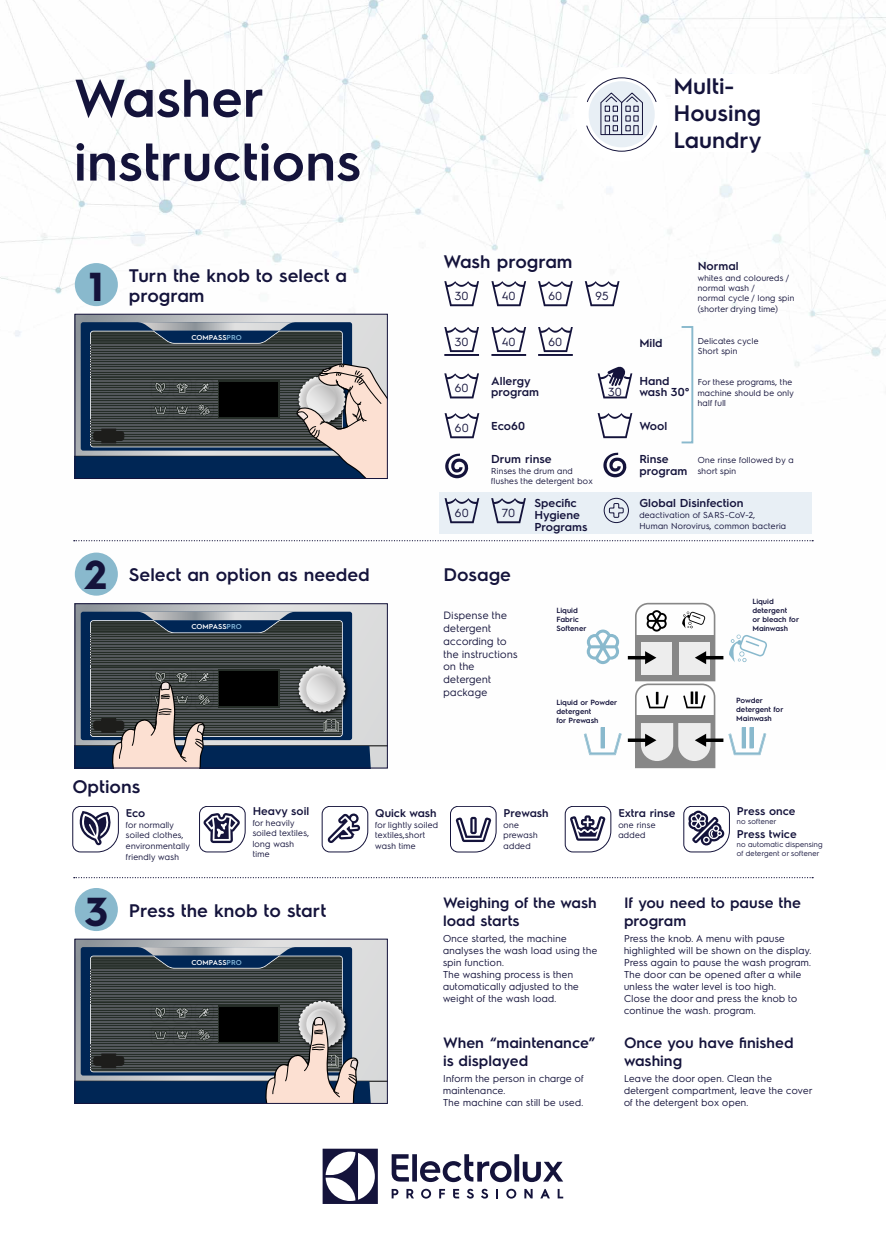
<style>
.page{position:relative;width:886px;height:1241px;background:#fff}
.page>*{position:absolute;margin:0;border:0;box-sizing:border-box;transform-origin:0 0}
.t1{font:600 53.12px/63.8px "Electrolux Sans";color:#14133b}
.t2{font:700 40.5px "Electrolux Sans";color:#14133b}
.t3{font:600 22.5px/27px "Electrolux Sans";color:#14133b}
.t4{font:600 18.25px/19.2px "Electrolux Sans";color:#14133b}
.t5{font:600 15px/18px "Electrolux Sans";color:#14133b}
.t6{font:11.75px "Electrolux Sans";color:#14133b}
.t7{font:600 11.56px/11.1px "Electrolux Sans";color:#14133b}
.t8{font:600 11.25px "Electrolux Sans";color:#14133b}
.t9{font:10.62px/12.8px "Electrolux Sans";color:#14133b}
.t10{font:10px/12px "Electrolux Sans";color:#14133b}
.t11{font:8.75px/10.5px "Electrolux Sans";color:#14133b}
.t12{font:8.69px/10.4px "Electrolux Sans";color:#14133b}
.t13{font:600 7.5px/9px "Electrolux Sans";color:#14133b}
.t14{font:7.5px/9px "Electrolux Sans";color:#14133b}
.t15{font:600 7.19px "Electrolux Sans";color:#fff}
.s1{color:#87badc}
</style>
<div class="page">
<img style="left:0;top:0;width:886px;height:769px">
<div style="left:439px;top:492px;width:373px;height:42px;background:#e8eff5"></div>
<div style="left:671px;top:74px;width:141px;height:77px;background:#fff"></div>
<svg style="left:323px;top:1148px;width:55px;height:55px"></svg>
<svg style="left:392px;top:1154px;width:171px;height:27px"></svg>
<svg style="left:558px;top:1188px;width:5px;height:10px"></svg>
<svg style="left:506px;top:1188px;width:10px;height:10px"></svg>
<svg style="left:496px;top:1189px;width:2px;height:9px"></svg>
<svg style="left:481px;top:1188px;width:7px;height:10px"></svg>
<svg style="left:467px;top:1188px;width:7px;height:10px"></svg>
<svg style="left:453px;top:1188px;width:6px;height:10px"></svg>
<svg style="left:439px;top:1188px;width:6px;height:10px"></svg>
<svg style="left:421px;top:1188px;width:10px;height:10px"></svg>
<svg style="left:406px;top:1188px;width:8px;height:10px"></svg>
<svg style="left:392px;top:1188px;width:6px;height:10px"></svg>
<svg style="left:540px;top:1189px;width:10px;height:9px"></svg>
<svg style="left:524px;top:1188px;width:9px;height:10px"></svg>
<svg style="left:74px;top:540px;width:739px;height:1px"></svg>
<svg style="left:74px;top:877px;width:739px;height:1px"></svg>
<div style="left:574px;top:67px;width:95px;height:95px;background:#fff;border-radius:50%"></div>
<svg style="left:586px;top:77px;width:71px;height:75px"></svg>
<div style="left:75px;top:263px;width:43px;height:43px;background:#89b9cd;border-radius:50%"></div>
<div style="left:75px;top:552px;width:43px;height:43px;background:#89b9cd;border-radius:50%"></div>
<div style="left:75px;top:887px;width:43px;height:43px;background:#89b9cd;border-radius:50%"></div>
<svg style="left:77px;top:316px;width:308px;height:6px;background:#c3c5c7"></svg>
<svg style="left:77px;top:322px;width:308px;height:154px;background:#545c65"></svg>
<div style="left:75px;top:314px;width:312px;height:164px;border:1px solid #14133b"></div>
<svg style="left:77px;top:605px;width:308px;height:6px;background:#c3c5c7"></svg>
<svg style="left:77px;top:611px;width:308px;height:155px;background:#5a626a"></svg>
<div style="left:75px;top:603px;width:312px;height:165px;border:1px solid #14133b"></div>
<svg style="left:77px;top:940px;width:308px;height:6px;background:#c3c5c7"></svg>
<svg style="left:77px;top:946px;width:308px;height:155px;background:#596168"></svg>
<div style="left:75px;top:938px;width:312px;height:165px;border:1px solid #14133b"></div>
<svg style="left:444px;top:281px;width:35px;height:25px"></svg>
<svg style="left:444px;top:327px;width:35px;height:29px"></svg>
<svg style="left:598px;top:366px;width:34px;height:32px"></svg>
<svg style="left:491px;top:281px;width:35px;height:25px"></svg>
<svg style="left:491px;top:327px;width:35px;height:29px"></svg>
<svg style="left:538px;top:281px;width:35px;height:25px"></svg>
<svg style="left:445px;top:413px;width:34px;height:25px"></svg>
<svg style="left:445px;top:498px;width:34px;height:25px"></svg>
<svg style="left:491px;top:498px;width:35px;height:25px"></svg>
<svg style="left:444px;top:373px;width:35px;height:25px"></svg>
<svg style="left:538px;top:327px;width:35px;height:29px"></svg>
<svg style="left:585px;top:281px;width:34px;height:25px"></svg>
<svg style="left:598px;top:413px;width:34px;height:25px"></svg>
<svg style="left:603px;top:452px;width:23px;height:25px"></svg>
<svg style="left:445px;top:453px;width:23px;height:25px"></svg>
<div style="left:680px;top:326px;width:13px;height:117px;border:2px solid #89b9cd"></div>
<svg style="left:587px;top:629px;width:32px;height:35px"></svg>
<svg style="left:584px;top:727px;width:37px;height:28px"></svg>
<svg style="left:728px;top:727px;width:38px;height:28px"></svg>
<svg style="left:729px;top:634px;width:38px;height:28px"></svg>
<hr style="left:628px;top:656px;width:19px;height:3px;background:#000">
<hr style="left:704px;top:656px;width:19px;height:3px;background:#000">
<hr style="left:628px;top:738px;width:19px;height:3px;background:#000">
<hr style="left:704px;top:738px;width:19px;height:3px;background:#000">
<svg style="left:635px;top:602px;width:80px;height:166px"></svg>
<svg style="left:72px;top:806px;width:47px;height:46px"></svg>
<svg style="left:450px;top:806px;width:46px;height:46px"></svg>
<svg style="left:199px;top:806px;width:47px;height:46px"></svg>
<svg style="left:565px;top:806px;width:46px;height:46px"></svg>
<svg style="left:322px;top:806px;width:46px;height:46px"></svg>
<svg style="left:683px;top:806px;width:47px;height:46px"></svg>
<div style="left:604px;top:498px;width:25px;height:25px;border:1px solid #14133b;border-radius:50%"></div>
<svg style="left:608px;top:502px;width:16px;height:16px"></svg>
<h1 class="t1" style="left:74px;top:63px;width:289px">Washer instructions</h1>
<h3 class="t3" style="left:673px;top:71px;width:90px">Multi-<br>Housing<br>Laundry</h3>
<h2 class="t2" style="left:89px;top:258px;width:16px">1</h2>
<h3 class="t4" style="left:129px;top:265px;width:220px">Turn the knob to select a program</h3>
<p class="t15" style="left:191px;top:332px;width:52px">COMPASS<span class="s1">PRO</span></p>
<h2 class="t2" style="left:85px;top:546px;width:24px">2</h2>
<h3 class="t4" style="left:129px;top:564px;width:242px">Select an option as needed</h3>
<p class="t15" style="left:191px;top:621px;width:52px">COMPASS<span class="s1">PRO</span></p>
<h3 class="t4" style="left:443px;top:251px;width:131px">Wash program</h3>
<p class="t6" style="left:455px;top:288px;width:15px">30</p>
<p class="t6" style="left:455px;top:333px;width:15px">30</p>
<p class="t6" style="left:455px;top:380px;width:15px">60</p>
<p class="t6" style="left:502px;top:288px;width:16px">40</p>
<p class="t6" style="left:502px;top:333px;width:16px">40</p>
<p class="t6" style="left:548px;top:288px;width:15px">60</p>
<p class="t6" style="left:548px;top:333px;width:15px">60</p>
<p class="t7" style="left:491px;top:375px;width:49px">Allergy program</p>
<p class="t6" style="left:595px;top:288px;width:15px">95</p>
<p class="t6" style="left:608px;top:383px;width:15px">30</p>
<p class="t7" style="left:698px;top:260px;width:43px">Normal</p>
<p class="t12" style="left:698px;top:272px;width:99px">whites and coloureds / normal wash /<br>normal cycle / long spin (shorter drying time)</p>
<p class="t7" style="left:639px;top:336px;width:25px">Mild</p>
<p class="t7" style="left:639px;top:375px;width:52px">Hand wash 30°</p>
<p class="t12" style="left:698px;top:335px;width:63px">Delicates cycle<br>Short spin</p>
<p class="t12" style="left:698px;top:376px;width:98px">For these programs, the machine should be only half full</p>
<p class="t7" style="left:639px;top:419px;width:29px">Wool</p>
<p class="t7" style="left:639px;top:452px;width:49px;line-height:11.6px">Rinse program</p>
<p class="t7" style="left:491px;top:420px;width:35px">Eco60</p>
<p class="t6" style="left:455px;top:420px;width:15px">60</p>
<p class="t7" style="left:491px;top:453px;width:62px">Drum rinse</p>
<p class="t12" style="left:491px;top:464px;width:103px">Rinses the drum and flushes the detergent box</p>
<p class="t12" style="left:698px;top:454px;width:98px">One rinse followed by a short spin</p>
<p class="t12" style="left:639px;top:509px;width:149px">deactivation of SARS-CoV-2,<br>Human Norovirus, common bacteria</p>
<p class="t7" style="left:534px;top:497px;width:44px">Specific</p>
<p class="t7" style="left:639px;top:497px;width:106px">Global Disinfection</p>
<p class="t7" style="left:534px;top:508px;width:55px;line-height:11.6px">Hygiene<br>Programs</p>
<p class="t6" style="left:455px;top:504px;width:15px">60</p>
<p class="t6" style="left:502px;top:504px;width:15px">70</p>
<h3 class="t4" style="left:443px;top:564px;width:69px">Dosage</h3>
<p class="t9" style="left:443px;top:608px;width:76px">Dispense the detergent according to the instructions on the detergent package</p>
<p class="t13" style="left:556px;top:605px;width:32px">Liquid<br>Fabric<br>Softener</p>
<p class="t13" style="left:752px;top:596px;width:48px">Liquid detergent<br>or bleach for<br>Mainwash</p>
<p class="t13" style="left:556px;top:697px;width:62px">Liquid or Powder detergent<br>for Prewash</p>
<p class="t13" style="left:736px;top:695px;width:49px">Powder detergent for<br>Mainwash</p>
<h3 class="t4" style="left:72px;top:775px;width:69px">Options</h3>
<p class="t8" style="left:126px;top:805px;width:21px">Eco</p>
<p class="t11" style="left:126px;top:819px;width:66px">for normally soiled clothes, environmentally friendly wash</p>
<p class="t8" style="left:253px;top:803px;width:58px">Heavy soil</p>
<p class="t11" style="left:253px;top:816px;width:58px">for heavily soiled textiles, long wash time</p>
<h2 class="t2" style="left:85px;top:883px;width:24px">3</h2>
<h3 class="t4" style="left:129px;top:899px;width:199px">Press the knob to start</h3>
<p class="t15" style="left:191px;top:956px;width:52px">COMPASS<span class="s1">PRO</span></p>
<p class="t8" style="left:375px;top:805px;width:63px">Quick wash</p>
<p class="t11" style="left:375px;top:819px;width:65px">for lightly soiled textiles,short wash time</p>
<p class="t8" style="left:504px;top:805px;width:46px">Prewash</p>
<p class="t11" style="left:504px;top:819px;width:36px">one prewash added</p>
<h3 class="t5" style="left:443px;top:892px;width:155px">Weighing of the wash load starts</h3>
<p class="t10" style="left:443px;top:931px;width:156px">Once started, the machine analyses the wash load using the spin function.<br>The washing process is then automatically adjusted to the weight of the wash load.</p>
<h3 class="t5" style="left:443px;top:1032px;width:154px">When “maintenance” is displayed</h3>
<p class="t10" style="left:443px;top:1071px;width:143px">Inform the person in charge of maintenance.<br>The machine can still be used.</p>
<p class="t8" style="left:618px;top:805px;width:59px">Extra rinse</p>
<p class="t11" style="left:618px;top:819px;width:39px">one rinse added</p>
<p class="t8" style="left:737px;top:803px;width:60px">Press once</p>
<p class="t14" style="left:737px;top:816px;width:41px">no softener</p>
<p class="t8" style="left:737px;top:825px;width:61px">Press twice</p>
<p class="t14" style="left:737px;top:838px;width:88px">no automatic dispensing of detergent or softener</p>
<h3 class="t5" style="left:624px;top:892px;width:178px">If you need to pause the program</h3>
<p class="t10" style="left:624px;top:931px;width:189px">Press the knob. A menu with pause highlighted will be shown on the display.<br>Press again to pause the wash program.<br>The door can be opened after a while unless the water level is too high.<br>Close the door and press the knob to continue the wash. program.</p>
<h3 class="t5" style="left:624px;top:1032px;width:171px">Once you have finished washing</h3>
<p class="t10" style="left:624px;top:1071px;width:190px">Leave the door open. Clean the detergent compartment, leave the cover of the detergent box open.</p>
</div>
